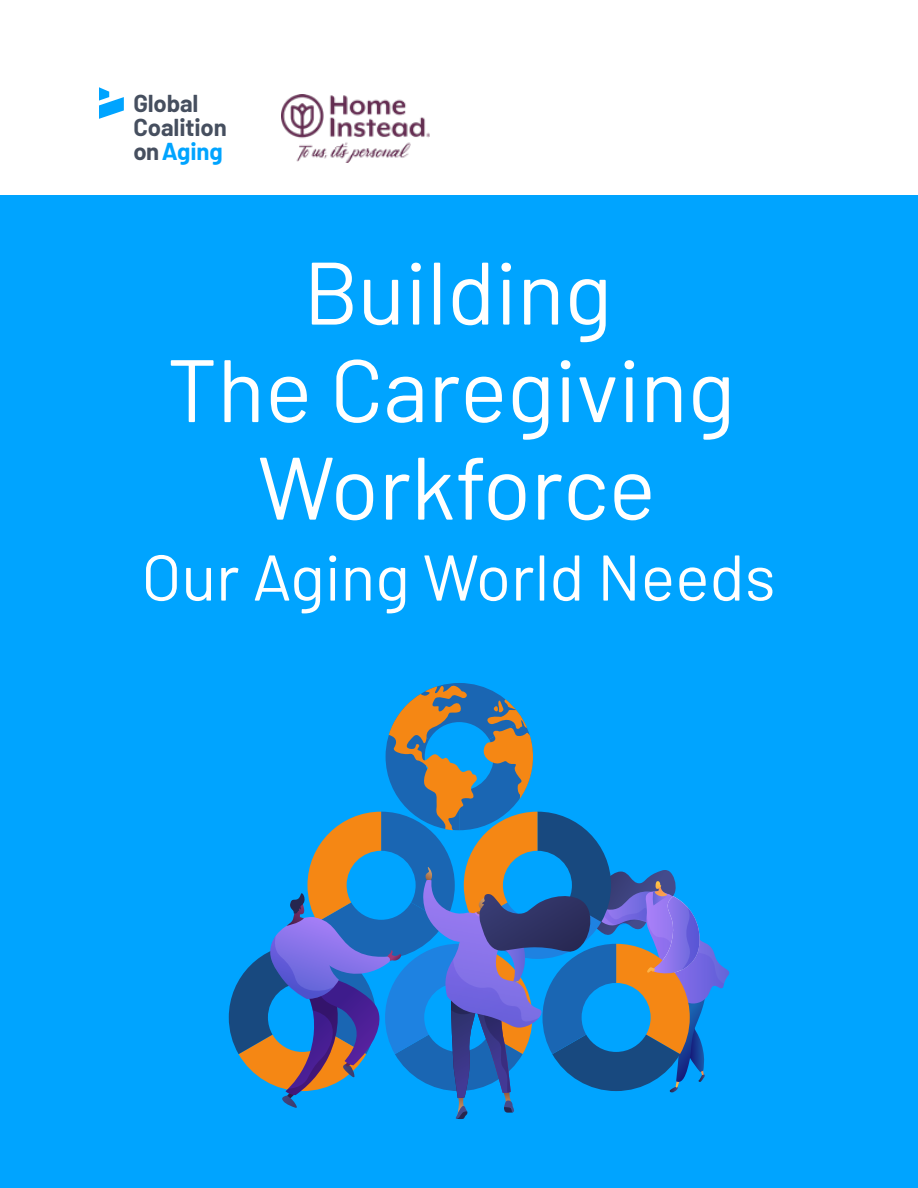
<style>
.page{position:relative;width:918px;height:1188px;background:#00a4ff}
.page>*{position:absolute;margin:0;border:0;box-sizing:border-box;transform-origin:0 0}
.t1{font:88.5px/97.5px "Barlow";color:#fff;text-align:center}
.t2{font:64.5px "Barlow";color:#fff}
.t3{font:700 23.85px/23.9px "Barlow";letter-spacing:-.005em;color:#464f5f}
.s1{color:#00a4ff}
</style>
<div class="page">
<div style="left:0;top:0;width:918px;height:195px;background:#fff"></div>
<svg style="left:229px;top:683px;width:500px;height:436px"></svg>
<img style="left:281px;top:95px;width:148px;height:67px">
<svg style="left:99px;top:87px;width:25px;height:32px"></svg>
<p class="t3" style="left:133px;top:91px;width:95px">Global<br>Coalition on<span class="s1">Aging</span></p>
<p class="t1" style="left:167px;top:242px;width:570px">Building<br>The Caregiving<br>Workforce</p>
<p class="t2" style="left:141px;top:537px;width:636px">Our Aging World Needs</p>
</div>
